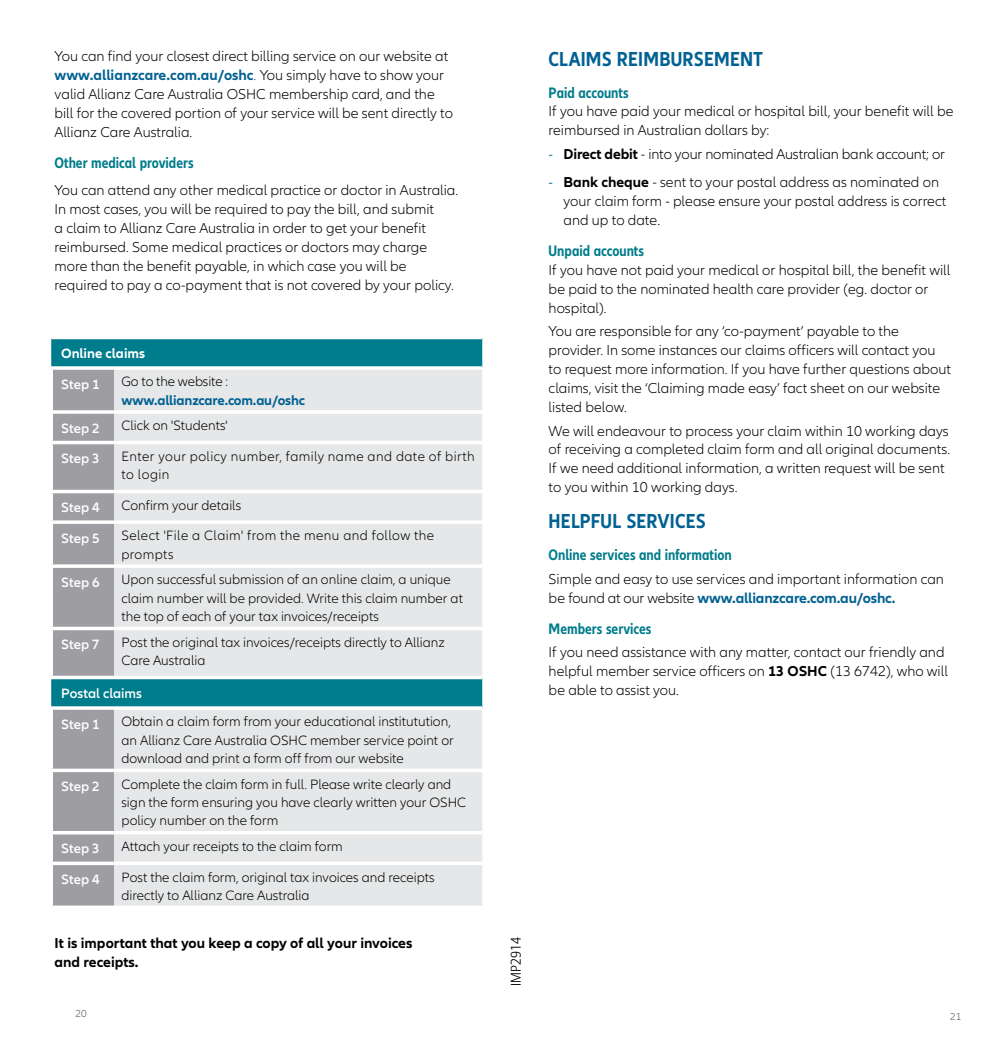
<style>
.page{position:relative;width:993px;height:1042px;background:#fff}
.page>*{position:absolute;margin:0;border:0;box-sizing:border-box;transform-origin:0 0}
.Subhead_blue_PDS_12{font:700 condensed 21px "Allianz Neo";letter-spacing:.01em;color:#006192}
.Subheading_2_black_P{font:700 condensed 15.75px "Allianz Neo";color:#007c8b}
.Copy_PDS_8_5_10_8_AS{font:300 14.88px/18.9px "Allianz Neo";color:#000}
.Copy_PDS_8_5_10_8_AS-2{font:700 14.88px/18.9px "Allianz Neo";color:#000}
.Table_Content__PDS_8{font:300 14px/18.4px "Allianz Neo";color:#000}
.Table_Content__PDS_8-2{font:300 14px/18.4px "Allianz Neo";letter-spacing:.03em;color:#000}
.Table_Heading_PDS{font:600 14px "Allianz Neo";color:#fff}
.Table_Content__PDS_8-3{font:700 14px/18.4px "Allianz Neo";letter-spacing:-.01em;color:#006192}
.Table_Heading_PDS-2{font:700 14px "Allianz Neo";color:#fff}
.t1{font:300 14px "Allianz Sans";color:#000}
.Body{font:300 10.5px "Allianz Neo";color:#58585a}
.s1{font-weight:700;color:#006192}
.s2{color:#006192}
.s3{font-weight:300;color:#000}
.s4{font-family:"Allianz Sans";font-size:14px;color:#006192}
.s5{font-weight:700}
</style>
<div class="page">
<div style="left:51px;top:339px;width:431px;height:27px;background:#007d8c"></div>
<svg style="left:51px;top:370px;width:63px;height:535px;background:#959ca1"></svg>
<div style="left:114px;top:370px;width:368px;height:535px;background:#e6e7e8"></div>
<svg style="left:114px;top:905px;width:368px;height:1px"></svg>
<hr style="left:49px;top:370px;width:4px;height:40px;background:#fff">
<svg style="left:51px;top:366px;width:63px;height:4px"></svg>
<hr style="left:49px;top:414px;width:4px;height:27px;background:#fff">
<svg style="left:51px;top:410px;width:63px;height:4px"></svg>
<hr style="left:49px;top:444px;width:4px;height:46px;background:#fff">
<hr style="left:49px;top:441px;width:65px;height:3px;background:#fff">
<hr style="left:49px;top:493px;width:4px;height:27px;background:#fff">
<hr style="left:49px;top:490px;width:65px;height:3px;background:#fff">
<hr style="left:49px;top:524px;width:4px;height:40px;background:#fff">
<svg style="left:51px;top:520px;width:63px;height:4px"></svg>
<hr style="left:49px;top:568px;width:4px;height:59px;background:#fff">
<svg style="left:51px;top:564px;width:63px;height:4px"></svg>
<hr style="left:49px;top:630px;width:4px;height:46px;background:#fff">
<hr style="left:49px;top:627px;width:65px;height:3px;background:#fff">
<hr style="left:49px;top:676px;width:65px;height:3px;background:#fff">
<hr style="left:114px;top:676px;width:368px;height:3px;background:#fff">
<hr style="left:49px;top:710px;width:4px;height:58px;background:#fff">
<svg style="left:51px;top:706px;width:63px;height:4px"></svg>
<hr style="left:49px;top:772px;width:4px;height:59px;background:#fff">
<svg style="left:51px;top:768px;width:63px;height:4px"></svg>
<hr style="left:49px;top:834px;width:4px;height:27px;background:#fff">
<hr style="left:49px;top:831px;width:65px;height:3px;background:#fff">
<hr style="left:49px;top:865px;width:4px;height:40px;background:#fff">
<svg style="left:51px;top:861px;width:63px;height:4px"></svg>
<svg style="left:51px;top:905px;width:63px;height:1px"></svg>
<svg style="left:114px;top:366px;width:368px;height:1px"></svg>
<hr style="left:114px;top:410px;width:368px;height:4px;background:#fff">
<hr style="left:114px;top:441px;width:368px;height:3px;background:#fff">
<hr style="left:114px;top:490px;width:368px;height:3px;background:#fff">
<hr style="left:114px;top:520px;width:368px;height:4px;background:#fff">
<hr style="left:114px;top:564px;width:368px;height:4px;background:#fff">
<hr style="left:114px;top:627px;width:368px;height:3px;background:#fff">
<svg style="left:114px;top:706px;width:368px;height:4px"></svg>
<svg style="left:114px;top:768px;width:368px;height:4px"></svg>
<hr style="left:114px;top:831px;width:368px;height:3px;background:#fff">
<svg style="left:114px;top:861px;width:368px;height:4px"></svg>
<p class="Copy_PDS_8_5_10_8_AS" style="left:55px;top:47px;width:400px">You can find your closest direct billing service on our website at <span class="s1">www.allianzcare.com.au/oshc</span><span class="s2">.</span> You simply have to show your valid Allianz Care Australia OSHC membership card, and the bill for the covered portion of your service will be sent directly to Allianz Care Australia.</p>
<p class="Subheading_2_black_P" style="left:55px;top:153px;width:140px">Other medical providers</p>
<p class="Copy_PDS_8_5_10_8_AS" style="left:55px;top:181px;width:405px">You can attend any other medical practice or doctor in Australia.<br>In most cases, you will be required to pay the bill, and submit<br>a claim to Allianz Care Australia in order to get your benefit reimbursed. Some medical practices or doctors may charge more than the benefit payable, in which case you will be required to pay a co-payment that is not covered by your policy.</p>
<p class="Table_Heading_PDS-2" style="left:61px;top:345px;width:85px">Online claims</p>
<p class="Table_Heading_PDS" style="left:61px;top:376px;width:40px">Step 1</p>
<p class="Table_Content__PDS_8-3" style="left:121px;top:373px;width:185px"><span class="s3">Go to the website : </span>www.allianzcare.com.au/oshc</p>
<p class="Table_Heading_PDS" style="left:61px;top:420px;width:40px">Step 2</p>
<p class="Table_Content__PDS_8" style="left:121px;top:417px;width:108px">Click on 'Students'</p>
<p class="Table_Heading_PDS" style="left:61px;top:450px;width:40px">Step 3</p>
<p class="Table_Content__PDS_8-2" style="left:121px;top:447px;width:355px">Enter your policy number, family name and date of birth to login</p>
<p class="Table_Heading_PDS" style="left:61px;top:499px;width:40px">Step 4</p>
<p class="Table_Content__PDS_8" style="left:121px;top:496px;width:121px">Confirm your details</p>
<p class="Table_Heading_PDS" style="left:61px;top:530px;width:40px">Step 5</p>
<p class="Table_Content__PDS_8-2" style="left:121px;top:527px;width:314px">Select 'File a Claim' from the menu and follow the prompts</p>
<p class="Table_Heading_PDS" style="left:61px;top:574px;width:40px">Step 6</p>
<p class="Table_Content__PDS_8" style="left:121px;top:571px;width:343px">Upon successful submission of an online claim, a unique claim number will be provided. Write this claim number at the top of each of your tax invoices/receipts</p>
<p class="Table_Heading_PDS" style="left:61px;top:636px;width:40px">Step 7</p>
<p class="Table_Content__PDS_8" style="left:121px;top:633px;width:325px">Post the original tax invoices/receipts directly to Allianz<br>Care Australia</p>
<p class="Table_Heading_PDS" style="left:61px;top:685px;width:82px">Postal claims</p>
<p class="Table_Heading_PDS" style="left:61px;top:716px;width:40px">Step 1</p>
<p class="Table_Content__PDS_8" style="left:121px;top:713px;width:333px">Obtain a claim form from your educational institutution, an Allianz Care Australia OSHC member service point or download and print a form off from our website</p>
<p class="Table_Heading_PDS" style="left:61px;top:778px;width:40px">Step 2</p>
<p class="Table_Content__PDS_8" style="left:121px;top:775px;width:346px">Complete the claim form in full. Please write clearly and sign the form ensuring you have clearly written your OSHC policy number on the form</p>
<p class="Table_Heading_PDS" style="left:61px;top:840px;width:40px">Step 3</p>
<p class="Table_Content__PDS_8" style="left:121px;top:837px;width:223px">Attach your receipts to the claim form</p>
<p class="Table_Heading_PDS" style="left:61px;top:871px;width:40px">Step 4</p>
<p class="Table_Content__PDS_8" style="left:121px;top:868px;width:314px">Post the claim form, original tax invoices and receipts directly to Allianz Care Australia</p>
<p class="Copy_PDS_8_5_10_8_AS-2" style="left:55px;top:934px;width:359px">It is important that you keep a copy of all your invoices and receipts.</p>
<p class="Subhead_blue_PDS_12" style="left:548px;top:47px;width:216px">CLAIMS REIMBURSEMENT</p>
<p class="Subheading_2_black_P" style="left:548px;top:83px;width:81px">Paid accounts</p>
<p class="Copy_PDS_8_5_10_8_AS" style="left:548px;top:102px;width:406px">If you have paid your medical or hospital bill, your benefit will be reimbursed in Australian dollars by:</p>
<p class="Copy_PDS_8_5_10_8_AS" style="left:548px;top:145px;width:398px"><span class="s4">-</span> <span class="s5">Direct debit</span> - into your nominated Australian bank account; or</p>
<p class="Copy_PDS_8_5_10_8_AS" style="left:563px;top:173px;width:384px;text-indent:-15px"><span class="s4">-</span> <span class="s5">Bank cheque</span> - sent to your postal address as nominated on your claim form - please ensure your postal address is correct and up to date.</p>
<p class="Subheading_2_black_P" style="left:548px;top:241px;width:97px">Unpaid accounts</p>
<p class="Copy_PDS_8_5_10_8_AS" style="left:548px;top:261px;width:403px">If you have not paid your medical or hospital bill, the benefit will be paid to the nominated health care provider (eg. doctor or hospital).</p>
<p class="Copy_PDS_8_5_10_8_AS" style="left:548px;top:322px;width:404px">You are responsible for any ‘co-payment’ payable to the provider. In some instances our claims officers will contact you to request more information. If you have further questions about claims, visit the ‘Claiming made easy’ fact sheet on our website listed below.</p>
<p class="Copy_PDS_8_5_10_8_AS" style="left:548px;top:422px;width:403px">We will endeavour to process your claim within 10 working days of receiving a completed claim form and all original documents.<br>If we need additional information, a written request will be sent to you within 10 working days.</p>
<p class="Subhead_blue_PDS_12" style="left:548px;top:509px;width:158px">HELPFUL SERVICES</p>
<p class="Subheading_2_black_P" style="left:548px;top:546px;width:184px">Online services and information</p>
<p class="Copy_PDS_8_5_10_8_AS" style="left:548px;top:570px;width:397px">Simple and easy to use services and important information can be found at our website <span class="s1">www.allianzcare.com.au/oshc.</span></p>
<p class="Subheading_2_black_P" style="left:548px;top:619px;width:104px">Members services</p>
<p class="Copy_PDS_8_5_10_8_AS" style="left:548px;top:643px;width:400px">If you need assistance with any matter, contact our friendly and helpful member service officers on <span class="s5">13 OSHC</span> (13 6742), who will be able to assist you.</p>
<p class="t1" style="left:507px;top:985px;width:50px;rotate:-90deg">IMP2914</p>
<p class="Body" style="left:76px;top:1007px;width:13px">20</p>
<p class="Body" style="left:944px;top:1007px;width:13px">21</p>
<p class="Body" style="left:949px;top:1011px;width:13px">21</p>
</div>
